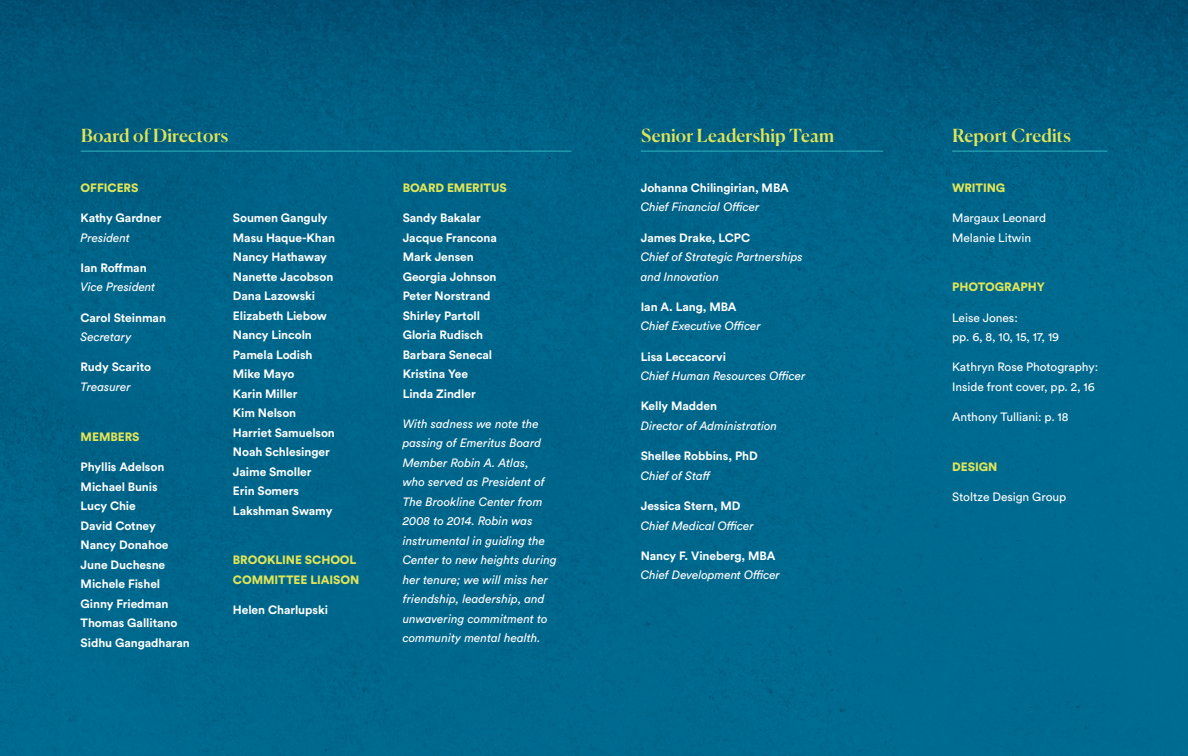
<style>
.page{position:relative;width:1188px;height:756px;background:#fff}
.page>*{position:absolute;margin:0;border:0;box-sizing:border-box;transform-origin:0 0}
.t1{font:500 18px "Canela";letter-spacing:.01em;color:#e0e558}
.t2{font:700 12px/19.5px "Circular Std";letter-spacing:-.005em;color:#fff}
.t3{font:italic 12px/19.5px "Circular Std";letter-spacing:-.005em;color:#fff}
.t4{font:12px/19.5px "Circular Std";letter-spacing:-.005em;color:#fff}
.t5{font:900 12px/19.5px "Circular Std";letter-spacing:-.005em;color:#e0e558}
</style>
<div class="page">
<img style="left:0;top:0;width:1188px;height:756px">
<hr style="left:81px;top:151px;width:491px;height:1px;background:#2fb2be">
<hr style="left:641px;top:151px;width:242px;height:1px;background:#2fb2be">
<hr style="left:952px;top:151px;width:155px;height:1px;background:#2fb2be">
<h1 class="t1" style="left:81px;top:121px;width:149px">Board of Directors</h1>
<h1 class="t1" style="left:641px;top:121px;width:194px">Senior Leadership Team</h1>
<h1 class="t1" style="left:953px;top:121px;width:120px">Report Credits</h1>
<p class="t5" style="left:952px;top:178px;width:55px">WRITING</p>
<p class="t4" style="left:952px;top:208px;width:96px">Margaux Leonard<br>Melanie Litwin</p>
<p class="t2" style="left:641px;top:178px;width:149px">Johanna Chilingirian, MBA</p>
<p class="t3" style="left:641px;top:197px;width:120px">Chief Financial Officer</p>
<p class="t2" style="left:641px;top:227px;width:111px">James Drake, LCPC</p>
<p class="t3" style="left:641px;top:247px;width:163px">Chief of Strategic Partnerships and Innovation</p>
<p class="t2" style="left:641px;top:297px;width:97px">Ian A. Lang, MBA</p>
<p class="t3" style="left:641px;top:316px;width:122px">Chief Executive Officer</p>
<p class="t2" style="left:641px;top:346px;width:87px">Lisa Leccacorvi</p>
<p class="t3" style="left:641px;top:366px;width:166px">Chief Human Resources Officer</p>
<p class="t2" style="left:641px;top:396px;width:78px">Kelly Madden</p>
<p class="t3" style="left:641px;top:416px;width:138px">Director of Administration</p>
<p class="t2" style="left:641px;top:446px;width:118px">Shellee Robbins, PhD</p>
<p class="t3" style="left:641px;top:466px;width:72px">Chief of Staff</p>
<p class="t2" style="left:641px;top:496px;width:101px">Jessica Stern, MD</p>
<p class="t3" style="left:641px;top:515px;width:115px">Chief Medical Officer</p>
<p class="t2" style="left:641px;top:546px;width:136px">Nancy F. Vineberg, MBA</p>
<p class="t3" style="left:641px;top:565px;width:141px">Chief Development Officer</p>
<p class="t5" style="left:81px;top:178px;width:59px">OFFICERS</p>
<p class="t2" style="left:81px;top:208px;width:82px">Kathy Gardner</p>
<p class="t3" style="left:81px;top:227px;width:51px">President</p>
<p class="t2" style="left:81px;top:258px;width:68px">Ian Roffman</p>
<p class="t3" style="left:81px;top:277px;width:76px">Vice President</p>
<p class="t2" style="left:81px;top:307px;width:87px">Carol Steinman</p>
<p class="t3" style="left:81px;top:327px;width:52px">Secretary</p>
<p class="t2" style="left:81px;top:357px;width:72px">Rudy Scarito</p>
<p class="t3" style="left:81px;top:377px;width:52px">Treasurer</p>
<p class="t5" style="left:403px;top:178px;width:106px">BOARD EMERITUS</p>
<p class="t2" style="left:403px;top:208px;width:96px">Sandy Bakalar<br>Jacque Francona<br>Mark Jensen<br>Georgia Johnson<br>Peter Norstrand<br>Shirley Partoll<br>Gloria Rudisch<br>Barbara Senecal<br>Kristina Yee<br>Linda Zindler</p>
<p class="t3" style="left:403px;top:414px;width:156px">With sadness we note the passing of Emeritus Board<br>Member Robin A. Atlas,<br>who served as President of<br>The Brookline Center from<br>2008 to 2014. Robin was instrumental in guiding the<br>Center to new heights during her tenure; we will miss her friendship, leadership, and unwavering commitment to community mental health.</p>
<p class="t2" style="left:233px;top:208px;width:104px">Soumen Ganguly<br>Masu Haque-Khan<br>Nancy Hathaway<br>Nanette Jacobson<br>Dana Lazowski<br>Elizabeth Liebow<br>Nancy Lincoln<br>Pamela Lodish<br>Mike Mayo<br>Karin Miller<br>Kim Nelson<br>Harriet Samuelson<br>Noah Schlesinger<br>Jaime Smoller<br>Erin Somers<br>Lakshman Swamy</p>
<p class="t5" style="left:233px;top:550px;width:128px">BROOKLINE SCHOOL<br>COMMITTEE LIAISON</p>
<p class="t2" style="left:233px;top:600px;width:97px">Helen Charlupski</p>
<p class="t5" style="left:952px;top:277px;width:94px">PHOTOGRAPHY</p>
<p class="t4" style="left:952px;top:308px;width:108px">Leise Jones:<br>pp. 6, 8, 10, 15, 17, 19</p>
<p class="t4" style="left:952px;top:357px;width:148px">Kathryn Rose Photography:<br>Inside front cover, pp. 2, 16</p>
<p class="t4" style="left:952px;top:407px;width:118px">Anthony Tulliani: p. 18</p>
<p class="t5" style="left:952px;top:457px;width:47px">DESIGN</p>
<p class="t4" style="left:952px;top:487px;width:116px">Stoltze Design Group</p>
<p class="t5" style="left:81px;top:427px;width:60px">MEMBERS</p>
<p class="t2" style="left:81px;top:457px;width:111px">Phyllis Adelson<br>Michael Bunis<br>Lucy Chie<br>David Cotney<br>Nancy Donahoe<br>June Duchesne<br>Michele Fishel<br>Ginny Friedman<br>Thomas Gallitano<br>Sidhu Gangadharan</p>
</div>
